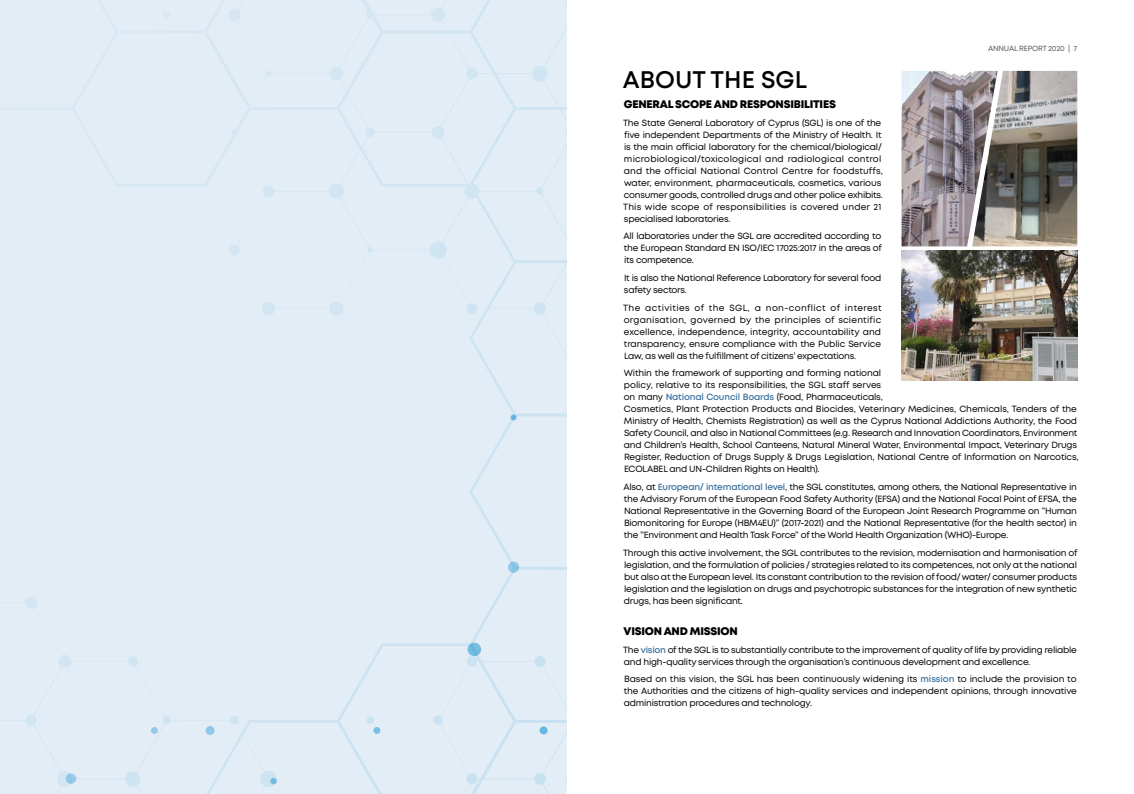
<style>
.page{position:relative;width:1134px;height:794px;background:#fff}
.page>*{position:absolute;margin:0;border:0;box-sizing:border-box;transform-origin:0 0}
.t1{font:600 24px "Mont";color:#000}
.t2{font:800 11px "Mont";letter-spacing:-.02em;color:#000}
.t3{font:9px/12px "Mont";letter-spacing:-.025em;color:#000;text-align:justify}
.t4{font:7.5px "Mont";letter-spacing:-.025em;color:#58595b}
.s1{font-weight:600;color:#3b71a0}
</style>
<div class="page">
<img style="left:901px;top:71px;width:71px;height:175px">
<img style="left:972px;top:71px;width:105px;height:175px">
<img style="left:901px;top:250px;width:176px;height:130px">
<div style="left:0;top:0;width:567px;height:794px;background:#e3edf5"></div>
<p class="t4" style="left:988px;top:44px;width:91px">ANNUAL REPORT 2020 | 7</p>
<h1 class="t1" style="left:623px;top:64px;width:186px">ABOUT THE SGL</h1>
<p class="t2" style="left:624px;top:97px;width:214px">GENERAL SCOPE AND RESPONSIBILITIES</p>
<p class="t3" style="left:623px;top:117px;width:261px;text-align:left">The State General Laboratory of Cyprus (SGL) is one of the five independent Departments of the Ministry of Health. It is the main official laboratory for the chemical/biological/ microbiological/toxicological and radiological control and the official National Control Centre for foodstuffs, water, environment, pharmaceuticals, cosmetics, various consumer goods, controlled drugs and other police exhibits.<br>This wide scope of responsibilities is covered under 21 specialised laboratories.</p>
<p class="t3" style="left:623px;top:230px;width:260px">All laboratories under the SGL are accredited according to the European Standard EN ISO/IEC 17025:2017 in the areas of its competence.</p>
<p class="t3" style="left:624px;top:272px;width:259px">It is also the National Reference Laboratory for several food safety sectors.</p>
<p class="t3" style="left:623px;top:301px;width:260px">The activities of the SGL, a non-conflict of interest organisation, governed by the principles of scientific excellence, independence, integrity, accountability and transparency, ensure compliance with the Public Service Law, as well as the fulfillment of citizens’ expectations.</p>
<p class="t3" style="left:624px;top:367px;width:456px;text-align:left">Within the framework of supporting and forming national<br>policy, relative to its responsibilities, the SGL staff serves<br>on many <span class="s1">National Council Boards</span> (Food, Pharmaceuticals,<br>Cosmetics, Plant Protection Products and Biocides, Veterinary Medicines, Chemicals, Tenders of the Ministry of Health, Chemists Registration) as well as the Cyprus National Addictions Authority, the Food Safety Council, and also in National Committees (e.g. Research and Innovation Coordinators, Environment and Children’s Health, School Canteens, Natural Mineral Water, Environmental Impact, Veterinary Drugs Register, Reduction of Drugs Supply &amp; Drugs Legislation, National Centre of Information on Narcotics, ECOLABEL and UN-Children Rights on Health).</p>
<p class="t3" style="left:623px;top:481px;width:455px">Also, at <span class="s1">European/ international level</span>, the SGL constitutes, among others, the National Representative in the Advisory Forum of the European Food Safety Authority (EFSA) and the National Focal Point of EFSA, the National Representative in the Governing Board of the European Joint Research Programme on “Human Biomonitoring for Europe (HBM4EU)” (2017-2021) and the National Representative (for the health sector) in the “Environment and Health Task Force” of the World Health Organization (WHO)-Europe.</p>
<p class="t3" style="left:623px;top:546px;width:456px">Through this active involvement, the SGL contributes to the revision, modernisation and harmonisation of legislation, and the formulation of policies / strategies related to its competences, not only at the national but also at the European level. Its constant contribution to the revision of food/ water/ consumer products legislation and the legislation on drugs and psychotropic substances for the integration of new synthetic drugs, has been significant.</p>
<p class="t2" style="left:624px;top:624px;width:116px">VISION AND MISSION</p>
<p class="t3" style="left:623px;top:643px;width:455px">The <span class="s1">vision</span> of the SGL is to substantially contribute to the improvement of quality of life by providing reliable and high-quality services through the organisation’s continuous development and excellence.</p>
<p class="t3" style="left:624px;top:673px;width:455px">Based on this vision, the SGL has been continuously widening its <span class="s1">mission</span> to include the provision to the Authorities and the citizens of high-quality services and independent opinions, through innovative administration procedures and technology.</p>
</div>
